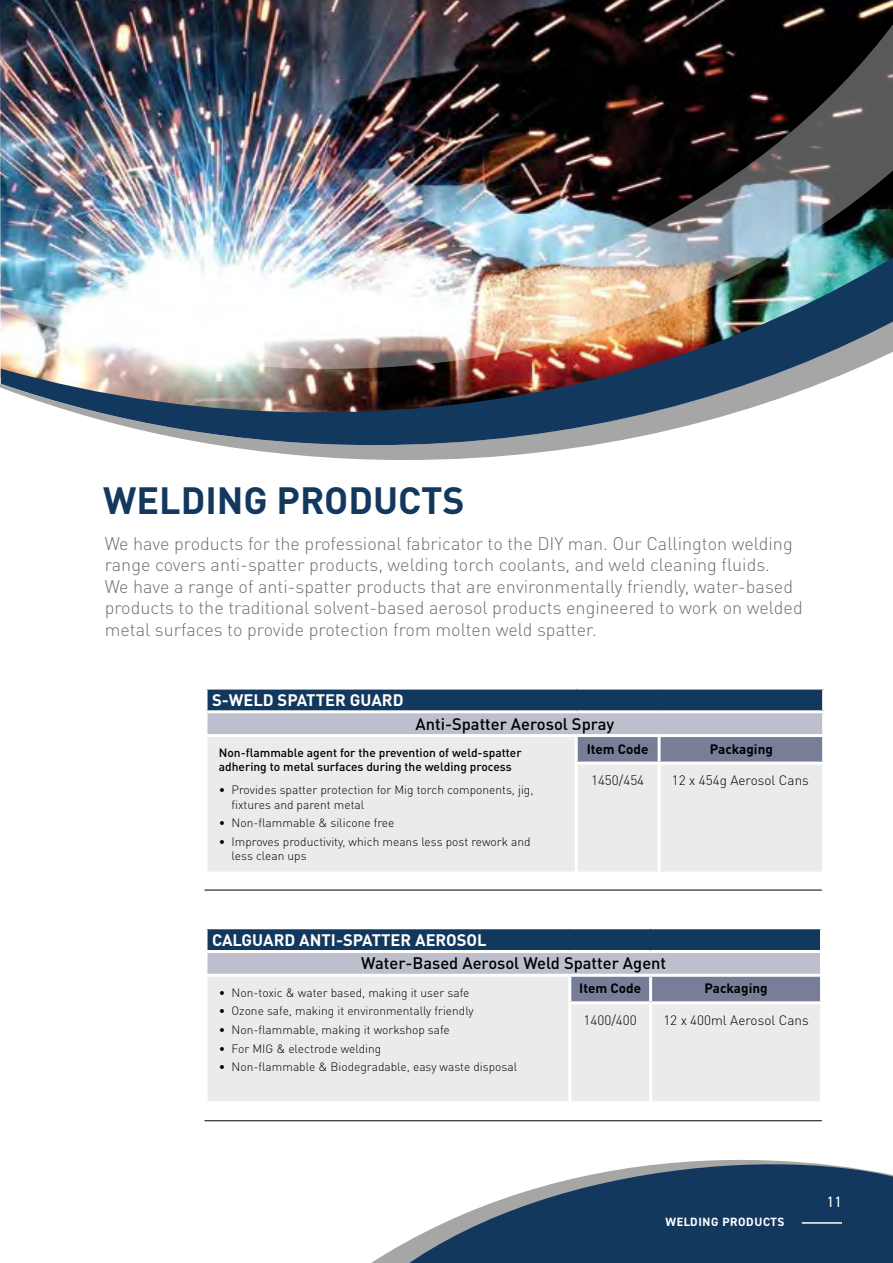
<style>
.page{position:relative;width:893px;height:1263px;background:#fff}
.page>*{position:absolute;margin:0;border:0;box-sizing:border-box;transform-origin:0 0}
.t1{font:700 37.5px "DIN Pro";color:#13385e}
.t2{font:300 18px/21.6px "DIN Pro";color:#6d6f71}
.t3{font:500 16.5px "DIN Pro";color:#000}
.t4{font:700 16.5px "DIN Pro";color:#fff}
.t5{font:15px "DIN2014";color:#fff}
.t6{font:300 13.5px "DIN Pro";color:#000}
.t7{font:700 13.5px "DIN Pro";color:#000}
.t8{font:300 12px/14.4px "DIN Pro";color:#000}
.t9{font:500 12px/14.4px "DIN Pro";color:#000}
.t10{font:700 12px "DIN2014";letter-spacing:.05em;color:#fff}
</style>
<div class="page">
<svg style="left:0;top:369px;width:593px;height:91px"></svg>
<img style="left:1px;top:369px;width:854px;height:76px">
<img style="left:0;top:0;width:893px;height:369px">
<svg style="left:387px;top:1160px;width:506px;height:103px;fill:#13385e"></svg>
<hr style="left:802px;top:1222px;width:40px;height:2px;background:#fff">
<div style="left:206px;top:688px;width:618px;height:24px;background:#12385e"></div>
<div style="left:206px;top:712px;width:618px;height:23px;background:#bdbfcd"></div>
<div style="left:208px;top:737px;width:614px;height:134px;background:#ebebee"></div>
<div style="left:578px;top:737px;width:244px;height:25px;background:#797e98"></div>
<hr style="left:205px;top:686px;width:371px;height:3px;background:#fff">
<hr style="left:205px;top:689px;width:3px;height:21px;background:#fff">
<hr style="left:576px;top:686px;width:83px;height:3px;background:#fff">
<hr style="left:659px;top:686px;width:166px;height:3px;background:#fff">
<hr style="left:822px;top:689px;width:3px;height:21px;background:#fff">
<hr style="left:205px;top:710px;width:371px;height:3px;background:#fff">
<hr style="left:205px;top:713px;width:3px;height:21px;background:#fff">
<hr style="left:576px;top:710px;width:83px;height:3px;background:#fff">
<hr style="left:659px;top:710px;width:166px;height:3px;background:#fff">
<hr style="left:822px;top:713px;width:3px;height:21px;background:#fff">
<hr style="left:205px;top:734px;width:371px;height:3px;background:#fff">
<hr style="left:576px;top:734px;width:83px;height:3px;background:#fff">
<hr style="left:659px;top:734px;width:166px;height:3px;background:#fff">
<hr style="left:575px;top:737px;width:3px;height:25px;background:#fff">
<hr style="left:658px;top:737px;width:3px;height:25px;background:#fff">
<hr style="left:658px;top:765px;width:3px;height:106px;background:#fff">
<hr style="left:575px;top:762px;width:84px;height:3px;background:#fff">
<hr style="left:575px;top:765px;width:3px;height:106px;background:#fff">
<hr style="left:659px;top:762px;width:166px;height:3px;background:#fff">
<hr style="left:205px;top:890px;width:617px;height:1px;background:#000">
<div style="left:206px;top:928px;width:615px;height:23px;background:#12385e"></div>
<div style="left:206px;top:951px;width:615px;height:24px;background:#bdbfcd"></div>
<div style="left:208px;top:977px;width:612px;height:124px;background:#ebebee"></div>
<div style="left:571px;top:977px;width:249px;height:24px;background:#797e98"></div>
<hr style="left:205px;top:926px;width:365px;height:3px;background:#fff">
<hr style="left:205px;top:929px;width:3px;height:21px;background:#fff">
<hr style="left:570px;top:926px;width:81px;height:3px;background:#fff">
<hr style="left:651px;top:926px;width:172px;height:3px;background:#fff">
<hr style="left:820px;top:929px;width:3px;height:21px;background:#fff">
<hr style="left:205px;top:950px;width:365px;height:3px;background:#fff">
<hr style="left:205px;top:953px;width:3px;height:21px;background:#fff">
<hr style="left:570px;top:950px;width:81px;height:3px;background:#fff">
<hr style="left:651px;top:950px;width:172px;height:3px;background:#fff">
<hr style="left:820px;top:953px;width:3px;height:21px;background:#fff">
<hr style="left:205px;top:974px;width:365px;height:3px;background:#fff">
<hr style="left:570px;top:974px;width:81px;height:3px;background:#fff">
<hr style="left:651px;top:974px;width:172px;height:3px;background:#fff">
<hr style="left:568px;top:977px;width:3px;height:24px;background:#fff">
<hr style="left:649px;top:977px;width:3px;height:24px;background:#fff">
<hr style="left:649px;top:1004px;width:3px;height:97px;background:#fff">
<hr style="left:568px;top:1001px;width:83px;height:3px;background:#fff">
<hr style="left:568px;top:1004px;width:3px;height:97px;background:#fff">
<hr style="left:651px;top:1001px;width:172px;height:3px;background:#fff">
<hr style="left:205px;top:1120px;width:617px;height:1px;background:#000">
<h1 class="t1" style="left:103px;top:469px;width:363px">WELDING PRODUCTS</h1>
<p class="t2" style="left:105px;top:531px;width:699px">We have products for the professional fabricator to the DIY man. Our Callington welding range covers anti-spatter products, welding torch coolants, and weld cleaning fluids.<br>We have a range of anti-spatter products that are environmentally friendly, water-based products to the traditional solvent-based aerosol products engineered to work on welded metal surfaces to provide protection from molten weld spatter.</p>
<p class="t4" style="left:212px;top:686px;width:193px">S-WELD SPATTER GUARD</p>
<p class="t3" style="left:415px;top:710px;width:200px">Anti-Spatter Aerosol Spray</p>
<p class="t9" style="left:219px;top:744px;width:304px">Non-flammable agent for the prevention of weld-spatter adhering to metal surfaces during the welding process</p>
<p class="t8" style="left:232px;top:782px;width:304px;text-indent:-13px">• Provides spatter protection for Mig torch components, jig, fixtures and parent metal</p>
<p class="t8" style="left:219px;top:815px;width:177px">• Non-flammable &amp; silicone free</p>
<p class="t8" style="left:232px;top:833px;width:301px;text-indent:-13px">• Improves productivity, which means less post rework and less clean ups</p>
<p class="t7" style="left:587px;top:737px;width:63px">Item Code</p>
<p class="t7" style="left:710px;top:737px;width:65px">Packaging</p>
<p class="t6" style="left:591px;top:770px;width:55px">1450/454</p>
<p class="t6" style="left:672px;top:770px;width:138px">12 x 454g Aerosol Cans</p>
<p class="t4" style="left:212px;top:926px;width:276px">CALGUARD ANTI-SPATTER AEROSOL</p>
<p class="t3" style="left:361px;top:950px;width:306px">Water-Based Aerosol Weld Spatter Agent</p>
<p class="t8" style="left:219px;top:984px;width:252px">• Non-toxic &amp; water based, making it user safe</p>
<p class="t8" style="left:219px;top:1003px;width:256px">• Ozone safe, making it environmentally friendly</p>
<p class="t8" style="left:219px;top:1021px;width:233px">• Non-flammable, making it workshop safe</p>
<p class="t8" style="left:219px;top:1040px;width:164px">• For MIG &amp; electrode welding</p>
<p class="t8" style="left:219px;top:1058px;width:300px">• Non-flammable &amp; Biodegradable, easy waste disposal</p>
<p class="t7" style="left:579px;top:977px;width:63px">Item Code</p>
<p class="t7" style="left:704px;top:977px;width:65px">Packaging</p>
<p class="t6" style="left:584px;top:1010px;width:55px">1400/400</p>
<p class="t6" style="left:663px;top:1010px;width:147px">12 x 400ml Aerosol Cans</p>
<p class="t10" style="left:665px;top:1213px;width:121px">WELDING PRODUCTS</p>
<p class="t5" style="left:827px;top:1193px;width:16px">11</p>
</div>
